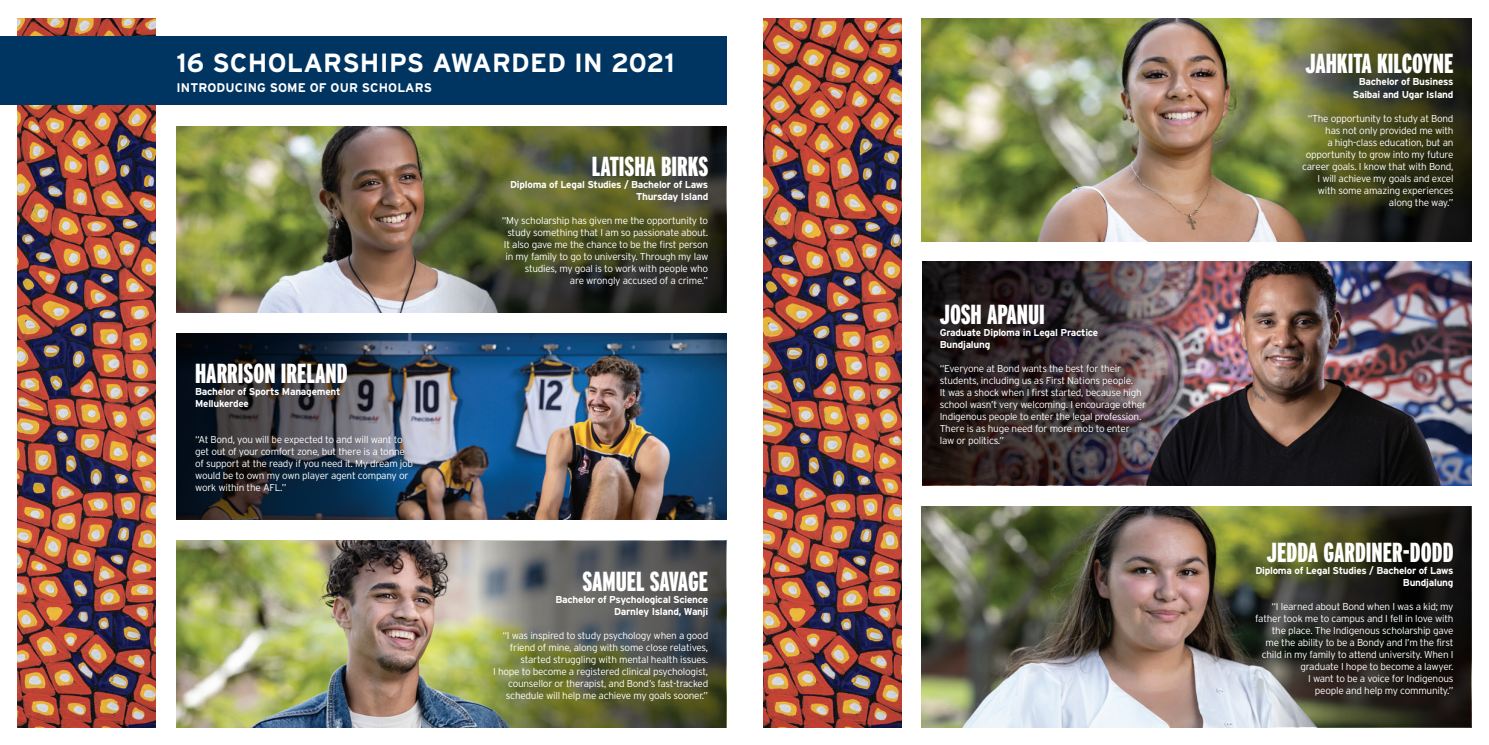
<style>
.page{position:relative;width:1489px;height:745px;background:#fff}
.page>*{position:absolute;margin:0;border:0;box-sizing:border-box;transform-origin:0 0}
.body_copy{font:900 27.5px "Interstate Compressed";color:#fff}
.intro_serif{font:700 26.25px "Interstate";letter-spacing:.01em;color:#fff}
.intro_serif-2{font:700 12.5px "Interstate";letter-spacing:.01em;color:#fff}
.body_copy-2{font:300 10px/12px "Interstate";letter-spacing:-.025em;color:#fff;text-align:right}
.body_copy-3{font:700 10px/12px "Interstate";letter-spacing:-.025em;color:#fff;text-align:right}
</style>
<div class="page">
<img style="left:1288px;top:261px;width:182px;height:224px">
<img style="left:176px;top:126px;width:221px;height:186px">
<img style="left:481px;top:333px;width:245px;height:186px">
<svg style="left:397px;top:126px;width:329px;height:186px;background:#555736"></svg>
<img style="left:922px;top:261px;width:366px;height:224px">
<img style="left:176px;top:333px;width:305px;height:186px">
<img style="left:18px;top:18px;width:138px;height:708px">
<img style="left:763px;top:18px;width:138px;height:708px">
<div style="left:0;top:36px;width:726px;height:69px;background:#003562"></div>
<img style="left:921px;top:18px;width:301px;height:223px">
<img style="left:1222px;top:18px;width:248px;height:223px">
<img style="left:176px;top:540px;width:275px;height:186px">
<img style="left:451px;top:540px;width:275px;height:186px">
<img style="left:921px;top:506px;width:291px;height:220px">
<svg style="left:1212px;top:506px;width:258px;height:220px;background:#414231"></svg>
<p class="intro_serif" style="left:176px;top:48px;width:499px">16 SCHOLARSHIPS AWARDED IN 2021</p>
<p class="intro_serif-2" style="left:176px;top:81px;width:257px">INTRODUCING SOME OF OUR SCHOLARS</p>
<p class="body_copy" style="left:195px;top:358px;width:154px">HARRISON IRELAND</p>
<p class="body_copy-3" style="left:195px;top:385px;width:147px">Bachelor of Sports Management</p>
<p class="body_copy-3" style="left:195px;top:397px;width:55px">Mellukerdee</p>
<p class="body_copy-2" style="left:195px;top:433px;width:219px;text-align:left">“At Bond, you will be expected to and will want to get out of your comfort zone, but there is a tonne of support at the ready if you need it. My dream job would be to own my own player agent company or work within the AFL.”</p>
<p class="body_copy" style="left:591px;top:151px;width:118px">LATISHA BIRKS</p>
<p class="body_copy-3" style="left:510px;top:178px;width:200px">Diploma of Legal Studies / Bachelor of Laws</p>
<p class="body_copy-3" style="left:636px;top:190px;width:74px">Thursday Island</p>
<p class="body_copy-2" style="left:501px;top:214px;width:208px">“My scholarship has given me the opportunity to study something that I am so passionate about.<br>It also gave me the chance to be the first person in my family to go to university. Through my law studies, my goal is to work with people who<br>are wrongly accused of a crime.”</p>
<p class="body_copy" style="left:582px;top:566px;width:127px">SAMUEL SAVAGE</p>
<p class="body_copy-3" style="left:555px;top:593px;width:154px">Bachelor of Psychological Science<br>Darnley Island, Wanji</p>
<p class="body_copy-2" style="left:493px;top:629px;width:216px">“I was inspired to study psychology when a good friend of mine, along with some close relatives, started struggling with mental health issues.<br>I hope to become a registered clinical psychologist, counsellor or therapist, and Bond’s fast-tracked schedule will help me achieve my goals sooner.”</p>
<p class="body_copy" style="left:939px;top:299px;width:106px">JOSH APANUI</p>
<p class="body_copy-3" style="left:939px;top:326px;width:160px">Graduate Diploma in Legal Practice</p>
<p class="body_copy-3" style="left:939px;top:338px;width:52px">Bundjalung</p>
<p class="body_copy-2" style="left:939px;top:362px;width:208px;text-align:left">“Everyone at Bond wants the best for their students, including us as First Nations people.<br>It was a shock when I first started, because high school wasn’t very welcoming. I encourage other Indigenous people to enter the legal profession.<br>There is as huge need for more mob to enter law or politics.”</p>
<p class="body_copy" style="left:1305px;top:49px;width:149px">JAHKITA KILCOYNE</p>
<p class="body_copy-3" style="left:1358px;top:76px;width:96px">Bachelor of Business</p>
<p class="body_copy-3" style="left:1352px;top:88px;width:102px">Saibai and Ugar Island</p>
<p class="body_copy-2" style="left:1302px;top:112px;width:153px">“The opportunity to study at Bond has not only provided me with<br>a high-class education, but an opportunity to grow into my future career goals. I know that with Bond,<br>I will achieve my goals and excel with some amazing experiences along the way.”</p>
<p class="body_copy" style="left:1266px;top:536px;width:188px">JEDDA GARDINER-DODD</p>
<p class="body_copy-3" style="left:1255px;top:563px;width:200px">Diploma of Legal Studies / Bachelor of Laws</p>
<p class="body_copy-3" style="left:1402px;top:575px;width:52px">Bundjalung</p>
<p class="body_copy-2" style="left:1255px;top:599px;width:200px">“I learned about Bond when I was a kid; my father took me to campus and I fell in love with the place. The Indigenous scholarship gave<br>me the ability to be a Bondy and I’m the first child in my family to attend university. When I graduate I hope to become a lawyer.<br>I want to be a voice for Indigenous<br>people and help my community.”</p>
</div>
